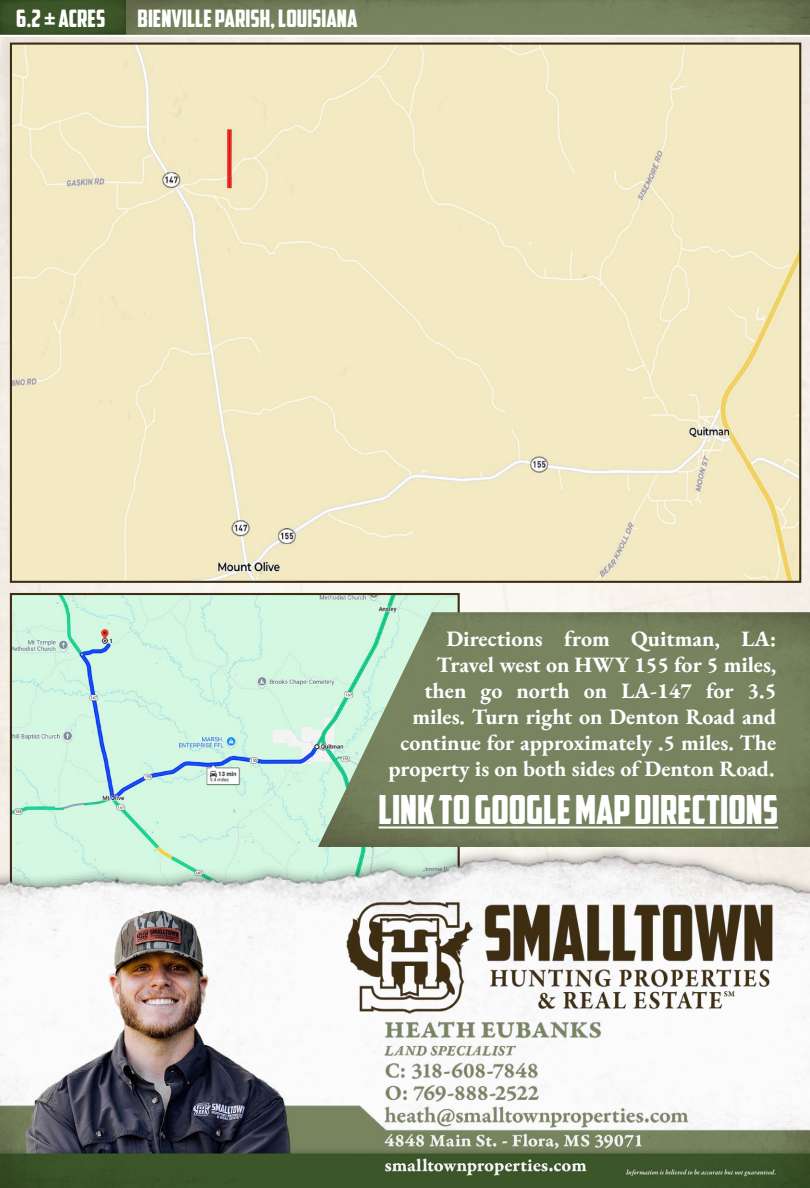
<style>
.page{position:relative;width:810px;height:1188px;background:#fff}
.page>*{position:absolute;margin:0;border:0;box-sizing:border-box;transform-origin:0 0}
.t1{font:40px "American Captain";color:#fff}
.t2{font:24px "American Captain";color:#fff}
.t3{font:22px/26px "EB Garamond";color:#fff;text-align:right}
</style>
<div class="page">
<img style="left:0;top:37px;width:810px;height:768px">
<img style="left:126px;top:0;width:684px;height:35px">
<div style="left:0;top:0;width:126px;height:35px;background:#3c5629"></div>
<div style="left:13px;top:46px;width:785px;height:534px;background:#f3eac3"></div>
<img style="left:13px;top:596px;width:444px;height:209px">
<img style="left:318px;top:612px;width:492px;height:193px">
<img style="left:0;top:805px;width:810px;height:95px">
<img style="left:0;top:900px;width:810px;height:288px">
<p class="t2" style="left:16px;top:4px;width:91px">6.2 ± ACRES</p>
<p class="t2" style="left:138px;top:4px;width:221px">BIENVILLE PARISH, LOUISIANA</p>
<p class="t3" style="left:388px;top:626px;width:390px">Directions from Quitman, LA:<br>Travel west on HWY 155 for 5 miles,<br>then go north on LA-147 for 3.5 miles. Turn right on Denton Road and continue for approximately .5 miles. The property is on both sides of Denton Road.</p>
<h1 class="t1" style="left:379px;top:785px;width:401px">LINK TO GOOGLE MAP DIRECTIONS</h1>
</div>
